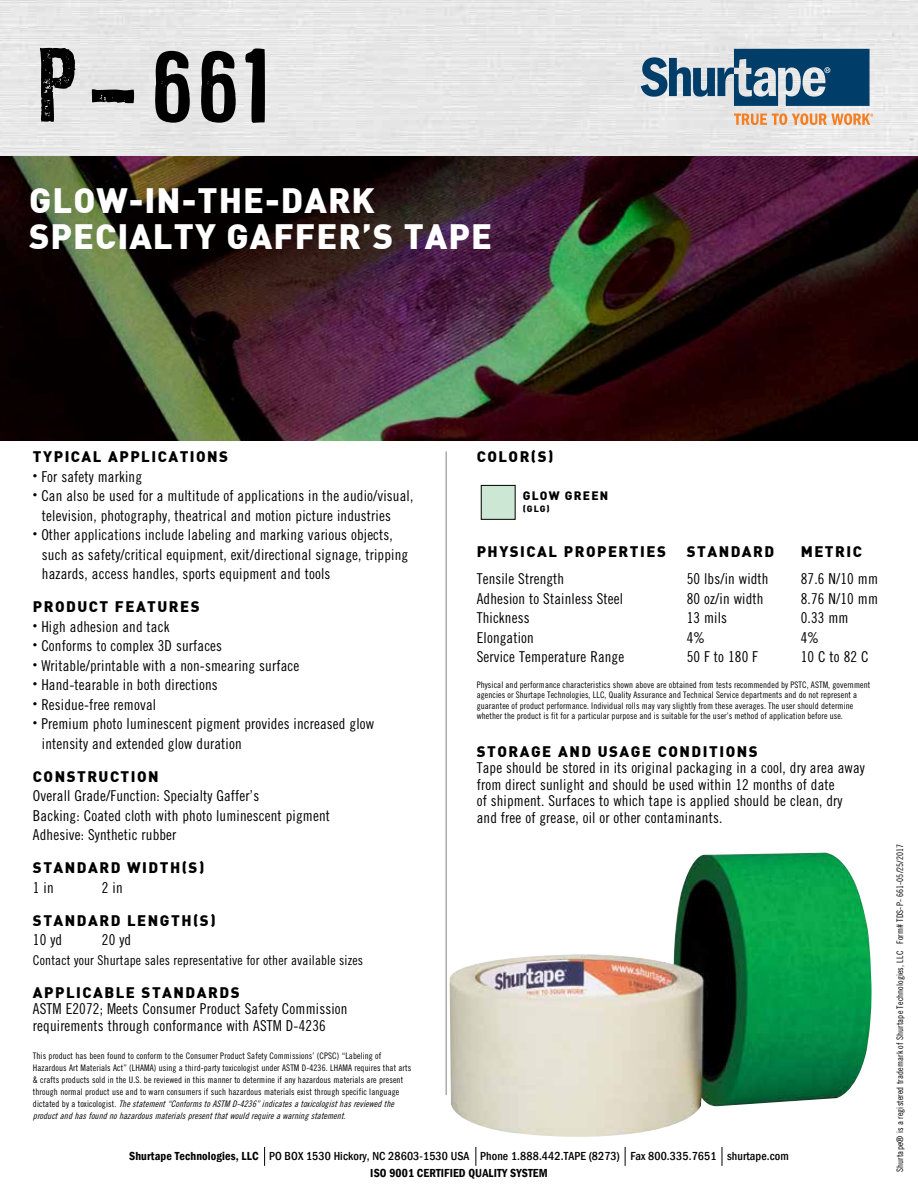
<style>
.page{position:relative;width:918px;height:1188px;background:#fff}
.page>*{position:absolute;margin:0;border:0;box-sizing:border-box;transform-origin:0 0}
.t1{font:93px "LL Rubber Grotesquecleaned";color:#000}
.t2{font:900 34.5px/36px "DIN";letter-spacing:.03em;color:#fff}
.t3{font:15px/19.5px "Trade Gothic Cond Eighteen";letter-spacing:.01em;color:#000}
.t4{font:900 15px "DIN";letter-spacing:.1em;color:#000}
.t5{font:13.5px "Trade Gothic Cond Eighteen";letter-spacing:.01em;color:#000}
.t6{font:500 condensed 12px/16.5px "Franklin Gothic";letter-spacing:.01em;color:#000;text-align:center}
.t7{font:900 12px "DIN";letter-spacing:.1em;color:#000}
.t8{font:9px/12px "Trade Gothic Cond Eighteen";letter-spacing:.01em;color:#000}
.t9{font:9px/12px "Trade Gothic LT Std Cn 18 Obl";letter-spacing:.01em;color:#000}
.t10{font:900 9px "DIN";color:#000}
.s1{font-family:"Trade Gothic Cond Eighteen"}
.s2{font-weight:600}
</style>
<div class="page">
<img style="left:0;top:0;width:918px;height:157px">
<hr style="left:446px;top:451px;width:1px;height:644px;background:#8c8f90">
<img style="left:0;top:157px;width:918px;height:283px">
<div style="left:481px;top:485px;width:34px;height:34px;background:#cce7d3"></div>
<div style="left:481px;top:485px;width:34px;height:35px;border:1px solid #000"></div>
<svg style="left:641px;top:49px;width:229px;height:57px;background:#5d829b"></svg>
<svg style="left:734px;top:113px;width:139px;height:12px;background:#edb68b"></svg>
<svg style="left:475px;top:1147px;width:1px;height:19px"></svg>
<svg style="left:264px;top:1147px;width:1px;height:19px"></svg>
<svg style="left:625px;top:1147px;width:1px;height:19px"></svg>
<svg style="left:722px;top:1147px;width:1px;height:19px"></svg>
<img style="left:450px;top:853px;width:422px;height:284px">
<h1 class="t1" style="left:38px;top:31px;width:237px">P–661</h1>
<h2 class="t2" style="left:29px;top:180px;width:464px">GLOW-IN-THE-DARK<br>SPECIALTY GAFFER’S TAPE</h2>
<p class="t4" style="left:33px;top:447px;width:197px">TYPICAL APPLICATIONS</p>
<p class="t3" style="left:33px;top:466px;width:111px"><sup>•</sup> For safety marking</p>
<p class="t3" style="left:42px;top:486px;width:373px;text-indent:-9px"><sup>•</sup> Can also be used for a multitude of applications in the audio/visual, television, photography, theatrical and motion picture industries</p>
<p class="t3" style="left:42px;top:525px;width:368px;text-indent:-9px"><sup>•</sup> Other applications include labeling and marking various objects, such as safety/critical equipment, exit/directional signage, tripping hazards, access handles, sports equipment and tools</p>
<p class="t4" style="left:33px;top:597px;width:168px">PRODUCT FEATURES</p>
<p class="t3" style="left:33px;top:616px;width:138px"><sup>•</sup> High adhesion and tack</p>
<p class="t3" style="left:33px;top:636px;width:191px"><sup>•</sup> Conforms to complex 3D surfaces</p>
<p class="t3" style="left:33px;top:655px;width:268px"><sup>•</sup> Writable/printable with a non-smearing surface</p>
<p class="t3" style="left:33px;top:675px;width:186px"><sup>•</sup> Hand-tearable in both directions</p>
<p class="t3" style="left:33px;top:694px;width:125px"><sup>•</sup> Residue-free removal</p>
<p class="t3" style="left:42px;top:714px;width:334px;text-indent:-9px"><sup>•</sup> Premium photo luminescent pigment provides increased glow intensity and extended glow duration</p>
<p class="t4" style="left:33px;top:766px;width:127px">CONSTRUCTION</p>
<p class="t3" style="left:33px;top:786px;width:299px">Overall Grade/Function: Specialty Gaffer’s<br>Backing: Coated cloth with photo luminescent pigment<br>Adhesive: Synthetic rubber</p>
<p class="t4" style="left:33px;top:858px;width:173px">STANDARD WIDTH(S)</p>
<p class="t3" style="left:33px;top:877px;width:22px">1 in</p>
<p class="t3" style="left:102px;top:877px;width:22px">2 in</p>
<p class="t4" style="left:33px;top:910px;width:184px">STANDARD LENGTH(S)</p>
<p class="t3" style="left:33px;top:930px;width:31px">10 yd</p>
<p class="t3" style="left:102px;top:930px;width:31px">20 yd</p>
<p class="t5" style="left:33px;top:952px;width:332px">Contact your Shurtape sales representative for other available sizes</p>
<p class="t4" style="left:33px;top:982px;width:208px">APPLICABLE STANDARDS</p>
<p class="t3" style="left:33px;top:1000px;width:316px;line-height:16.5px">ASTM E2072; Meets Consumer Product Safety Commission requirements through conformance with ASTM D-4236</p>
<p class="t8" style="left:33px;top:1050px;width:380px">This product has been found to conform to the Consumer Product Safety Commissions’ (CPSC) “Labeling of Hazardous Art Materials Act” (LHAMA) using a third-party toxicologist under ASTM D-4236. LHAMA requires that arts &amp; crafts products sold in the U.S. be reviewed in this manner to determine if any hazardous materials are present through normal product use and to warn consumers if such hazardous materials exist through specific language</p>
<p class="t9" style="left:33px;top:1098px;width:363px"><span class="s1">dictated by a toxicologist.</span> The statement “Conforms to ASTM D-4236” indicates a toxicologist has reviewed the product and has found no hazardous materials present that would require a warning statement.</p>
<p class="t4" style="left:477px;top:447px;width:78px">COLOR(S)</p>
<p class="t7" style="left:523px;top:487px;width:87px">GLOW GREEN</p>
<p class="t10" style="left:523px;top:502px;width:28px">(GLG)</p>
<p class="t4" style="left:477px;top:542px;width:191px">PHYSICAL PROPERTIES</p>
<p class="t4" style="left:687px;top:542px;width:89px">STANDARD</p>
<p class="t4" style="left:801px;top:542px;width:63px">METRIC</p>
<p class="t3" style="left:477px;top:569px;width:89px">Tensile Strength</p>
<p class="t3" style="left:687px;top:569px;width:83px">50 lbs/in width</p>
<p class="t3" style="left:801px;top:569px;width:79px">87.6 N/10 mm</p>
<p class="t3" style="left:477px;top:588px;width:148px">Adhesion to Stainless Steel</p>
<p class="t3" style="left:687px;top:588px;width:78px">80 oz/in width</p>
<p class="t3" style="left:801px;top:588px;width:79px">8.76 N/10 mm</p>
<p class="t3" style="left:477px;top:608px;width:54px">Thickness</p>
<p class="t3" style="left:687px;top:608px;width:42px">13 mils</p>
<p class="t3" style="left:801px;top:608px;width:49px">0.33 mm</p>
<p class="t3" style="left:477px;top:627px;width:59px">Elongation</p>
<p class="t3" style="left:687px;top:627px;width:20px">4%</p>
<p class="t3" style="left:801px;top:627px;width:20px">4%</p>
<p class="t3" style="left:477px;top:647px;width:149px">Service Temperature Range</p>
<p class="t3" style="left:687px;top:647px;width:73px">50 F to 180 F</p>
<p class="t3" style="left:801px;top:647px;width:69px">10 C to 82 C</p>
<p class="t8" style="left:477px;top:679px;width:395px;line-height:10.5px">Physical and performance characteristics shown above are obtained from tests recommended by PSTC, ASTM, government agencies or Shurtape Technologies, LLC, Quality Assurance and Technical Service departments and do not represent a guarantee of product performance. Individual rolls may vary slightly from these averages. The user should determine whether the product is fit for a particular purpose and is suitable for the user’s method of application before use.</p>
<p class="t4" style="left:477px;top:741px;width:282px">STORAGE AND USAGE CONDITIONS</p>
<p class="t3" style="left:477px;top:759px;width:390px;line-height:16.5px">Tape should be stored in its original packaging in a cool, dry area away from direct sunlight and should be used within 12 months of date<br>of shipment. Surfaces to which tape is applied should be clean, dry and free of grease, oil or other contaminants.</p>
<p class="t6" style="left:129px;top:1148px;width:661px"><span class="s2">Shurtape Technologies, LLC</span> PO BOX 1530 Hickory, NC 28603-1530 USA Phone 1.888.442.TAPE (8273) Fax 800.335.7651 shurtape.com<br><span class="s2">ISO 9001 CERTIFIED QUALITY SYSTEM</span></p>
<p class="t8" style="left:894px;top:1172px;width:330px;rotate:-90deg">Shurtape® is a registered trademark of Shurtape Technologies, LLC Form# TDS-P- 661-05/25/2017</p>
</div>
